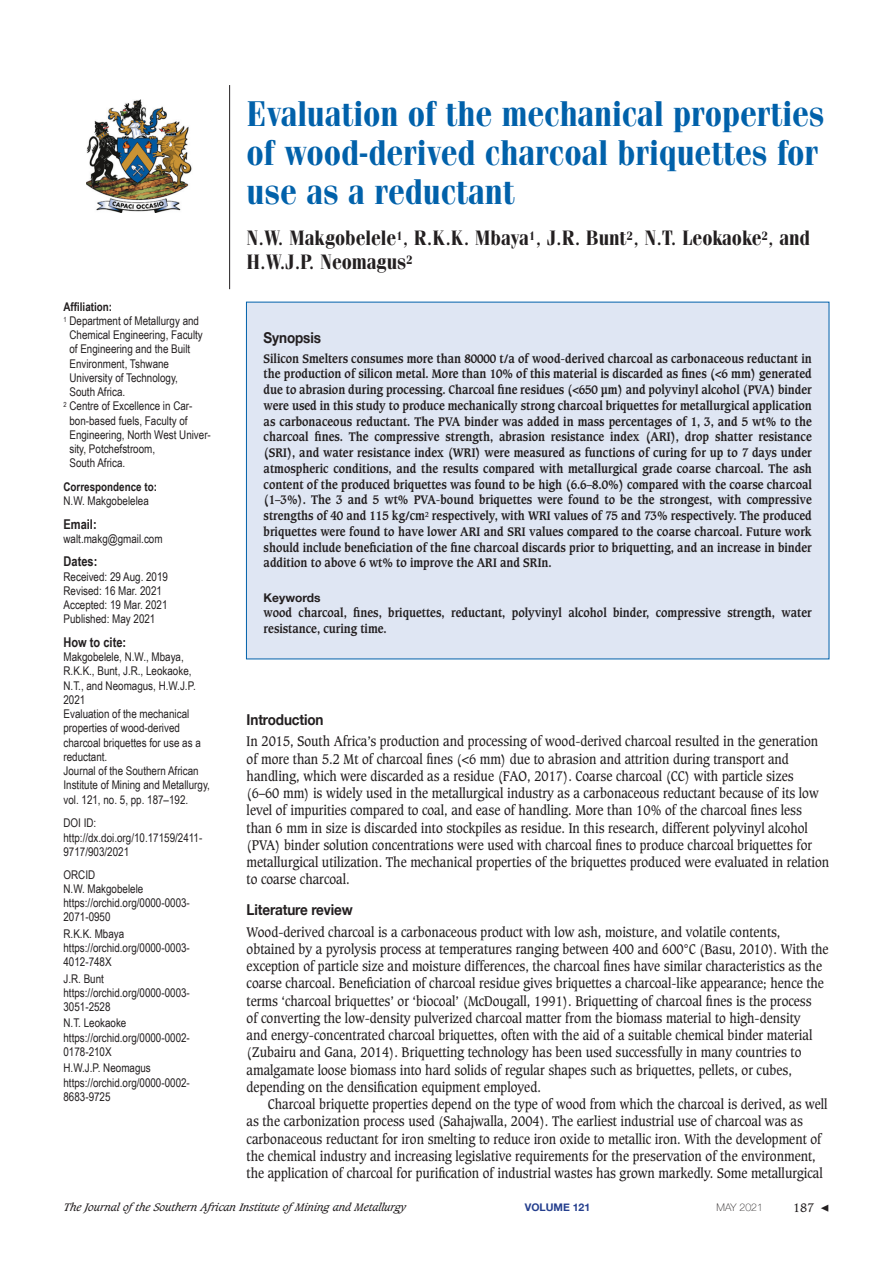
<style>
.page{position:relative;width:893px;height:1263px;background:#fff}
.page>*{position:absolute;margin:0;border:0;box-sizing:border-box;transform-origin:0 0}
.Body_Copy{font:36px/39px "Cg Fenice Bd";color:#0161aa;scale:.9 1}
.Body_Copy-2{font:21px/24px "Cg Fenice Bd";color:#231f20;scale:.9 1}
._1st_Level_Header{font:700 15px "Helvetica Neue";letter-spacing:-.01em;color:#231f20;scale:.9 1}
._1st_Para{font:13.5px/17.2px "Caxton";color:#231f20;scale:.9 1}
.Body_Copy-3{font:13.5px/17.2px "Caxton";color:#231f20;scale:.9 1}
.Front_panel_heading{font:700 13.5px "Arial Narrow";color:#231f20}
.Synopsis_1st_para{font:700 12px/15.8px "Caxton";color:#231f20;text-align:justify;scale:.9 1}
.Front_panel_text{font:12px/14.2px "Arial Narrow";color:#231f20}
.Body_Copy-4{font:12px "Arial Narrow";color:#231f20}
.Front_panel_heading-2{font:700 12px "Arial Narrow";color:#231f20}
.t1{font:700 12px "Helvetica Neue";color:#231f20}
.t2{font:12px "Caxton";color:#231f20}
.t3{font:italic 10.5px "Caxton";color:#231f20}
.t4{font:700 10.5px "Helvetica Neue";color:#253f8e}
.t5{font:100 10.5px "Helvetica Neue";color:#231f20}
.s1{font-family:"Minion Pro";font-size:15px}
</style>
<div class="page">
<img style="left:86px;top:100px;width:106px;height:112px">
<div style="left:246px;top:302px;width:583px;height:357px;background:#dfe6f3"></div>
<hr style="left:229px;top:85px;width:1px;height:204px;background:#231f20">
<p class="Front_panel_heading-2" style="left:64px;top:297px;width:50px">Affiliation:</p>
<p class="Front_panel_text" style="left:69px;top:313px;width:135px;text-indent:-6px"><sup>1</sup> Department of Metallurgy and<br>Chemical Engineering, Faculty of Engineering and the Built<br>Environment, Tshwane<br>University of Technology,<br>South Africa.</p>
<p class="Front_panel_text" style="left:69px;top:399px;width:143px;text-indent:-6px"><sup>2</sup> Centre of Excellence in Car&shy;bon-based fuels, Faculty of<br>Engineering, North West Univer&shy;sity, Potchefstroom,<br>South Africa.</p>
<p class="Front_panel_heading-2" style="left:64px;top:478px;width:95px">Correspondence to:</p>
<p class="Body_Copy-4" style="left:64px;top:492px;width:87px">N.W. Makgobelelea</p>
<p class="Front_panel_heading" style="left:64px;top:514px;width:35px">Email:</p>
<p class="Body_Copy-4" style="left:64px;top:530px;width:101px">walt.makg@gmail.com</p>
<p class="Front_panel_heading" style="left:64px;top:551px;width:35px">Dates:</p>
<p class="Front_panel_text" style="left:64px;top:569px;width:106px">Received: 29 Aug. 2019</p>
<p class="Front_panel_text" style="left:64px;top:583px;width:100px">Revised: 16 Mar. 2021</p>
<p class="Front_panel_text" style="left:64px;top:597px;width:105px">Accepted: 19 Mar. 2021</p>
<p class="Front_panel_text" style="left:64px;top:612px;width:93px">Published: May 2021</p>
<p class="Front_panel_heading" style="left:64px;top:632px;width:64px">How to cite:</p>
<p class="Front_panel_text" style="left:64px;top:649px;width:148px">Makgobelele, N.W., Mbaya,<br>R.K.K., Bunt, J.R., Leokaoke,<br>N.T., and Neomagus, H.W.J.P.<br>2021<br>Evaluation of the mechanical properties of wood-derived charcoal briquettes for use as a reductant.<br>Journal of the Southern African<br>Institute of Mining and Metallurgy, vol. 121, no. 5, pp. 187–192.</p>
<p class="Front_panel_text" style="left:64px;top:815px;width:34px">DOI ID:</p>
<p class="Front_panel_text" style="left:64px;top:830px;width:140px">http://dx.doi.org/10.17159/2411-<br>9717/903/2021</p>
<p class="Front_panel_text" style="left:64px;top:867px;width:128px">ORCID<br>N.W. Makgobelele https://orchid.org/0000-0003-<br>2071-0950</p>
<p class="Front_panel_text" style="left:64px;top:926px;width:128px">R.K.K. Mbaya https://orchid.org/0000-0003-<br>4012-748X</p>
<p class="Front_panel_text" style="left:64px;top:971px;width:128px">J.R. Bunt https://orchid.org/0000-0003-<br>3051-2528</p>
<p class="Front_panel_text" style="left:64px;top:1015px;width:128px">N.T. Leokaoke https://orchid.org/0000-0002-<br>0178-210X</p>
<p class="Front_panel_text" style="left:64px;top:1060px;width:128px">H.W.J.P. Neomagus https://orchid.org/0000-0002-<br>8683-9725</p>
<p class="Body_Copy" style="left:247px;top:95px;width:643px">Evaluation of the mechanical properties of wood-derived charcoal briquettes for use as a reductant</p>
<p class="Body_Copy-2" style="left:247px;top:226px;width:627px">N.W. Makgobelele<sup>1</sup>, R.K.K. Mbaya<sup>1</sup>, J.R. Bunt<sup>2</sup>, N.T. Leokaoke<sup>2</sup>, and<br>H.W.J.P. Neomagus<sup>2</sup></p>
<p class="_1st_Level_Header" style="left:264px;top:325px;width:65px">Synopsis</p>
<p class="Synopsis_1st_para" style="left:264px;top:350px;width:611px">Silicon Smelters consumes more than 80000 t/a of wood-derived charcoal as carbonaceous reductant in the production of silicon metal. More than 10% of this material is discarded as fines (&lt;6 mm) generated due to abrasion during processing. Charcoal fine residues (&lt;650 μm) and polyvinyl alcohol (PVA) binder were used in this study to produce mechanically strong charcoal briquettes for metallurgical application as carbonaceous reductant. The PVA binder was added in mass percentages of 1, 3, and 5 wt% to the charcoal fines. The compressive strength, abrasion resistance index (ARI), drop shatter resistance (SRI), and water resistance index (WRI) were measured as functions of curing for up to 7 days under atmospheric conditions, and the results compared with metallurgical grade coarse charcoal. The ash content of the produced briquettes was found to be high (6.6–8.0%) compared with the coarse charcoal (1–3%). The 3 and 5 wt% PVA-bound briquettes were found to be the strongest, with compressive strengths of 40 and 115 kg/cm<sup>2</sup> respectively, with WRI values of 75 and 73% respectively. The produced briquettes were found to have lower ARI and SRI values compared to the coarse charcoal. Future work should include beneficiation of the fine charcoal discards prior to briquetting, and an increase in binder addition to above 6 wt% to improve the ARI and SRIn.</p>
<p class="t1" style="left:264px;top:588px;width:59px">Keywords</p>
<p class="Synopsis_1st_para" style="left:264px;top:605px;width:610px">wood charcoal, fines, briquettes, reductant, polyvinyl alcohol binder, compressive strength, water resistance, curing time.</p>
<p class="_1st_Level_Header" style="left:247px;top:708px;width:87px">Introduction</p>
<p class="_1st_Para" style="left:247px;top:733px;width:649px">In 2015, South Africa’s production and processing of wood-derived charcoal resulted in the generation of more than 5.2 Mt of charcoal fines (&lt;6 mm) due to abrasion and attrition during transport and handling, which were discarded as a residue (FAO, 2017). Coarse charcoal (CC) with particle sizes (6–60 mm) is widely used in the metallurgical industry as a carbonaceous reductant because of its low level of impurities compared to coal, and ease of handling. More than 10% of the charcoal fines less than 6 mm in size is discarded into stockpiles as residue. In this research, different polyvinyl alcohol (PVA) binder solution concentrations were used with charcoal fines to produce charcoal briquettes for metallurgical utilization. The mechanical properties of the briquettes produced were evaluated in relation to coarse charcoal.</p>
<p class="_1st_Level_Header" style="left:247px;top:898px;width:119px">Literature review</p>
<p class="_1st_Para" style="left:247px;top:923px;width:648px">Wood-derived charcoal is a carbonaceous product with low ash, moisture, and volatile contents, obtained by a pyrolysis process at temperatures ranging between 400 and 600°C (Basu, 2010). With the exception of particle size and moisture differences, the charcoal fines have similar characteristics as the coarse charcoal. Beneficiation of charcoal residue gives briquettes a charcoal-like appearance; hence the terms ‘charcoal briquettes’ or ‘biocoal’ (McDougall, 1991). Briquetting of charcoal fines is the process<br>of converting the low-density pulverized charcoal matter from the biomass material to high-density<br>and energy-concentrated charcoal briquettes, often with the aid of a suitable chemical binder material (Zubairu and Gana, 2014). Briquetting technology has been used successfully in many countries to amalgamate loose biomass into hard solids of regular shapes such as briquettes, pellets, or cubes, depending on the densification equipment employed.</p>
<p class="Body_Copy-3" style="left:247px;top:1096px;width:647px;text-indent:21px">Charcoal briquette properties depend on the type of wood from which the charcoal is derived, as well as the carbonization process used (Sahajwalla, 2004). The earliest industrial use of charcoal was as carbonaceous reductant for iron smelting to reduce iron oxide to metallic iron. With the development of the chemical industry and increasing legislative requirements for the preservation of the environment, the application of charcoal for purification of industrial wastes has grown markedly. Some metallurgical</p>
<p class="t3" style="left:64px;top:1201px;width:344px">The Journal ofthe Southern African Institute ofMining and Metallurgy</p>
<p class="t4" style="left:525px;top:1199px;width:67px">VOLUME 121</p>
<p class="t5" style="left:717px;top:1199px;width:48px">MAY 2021</p>
<p class="t2" style="left:793px;top:1200px;width:38px">187 <span class="s1">◀</span></p>
</div>
